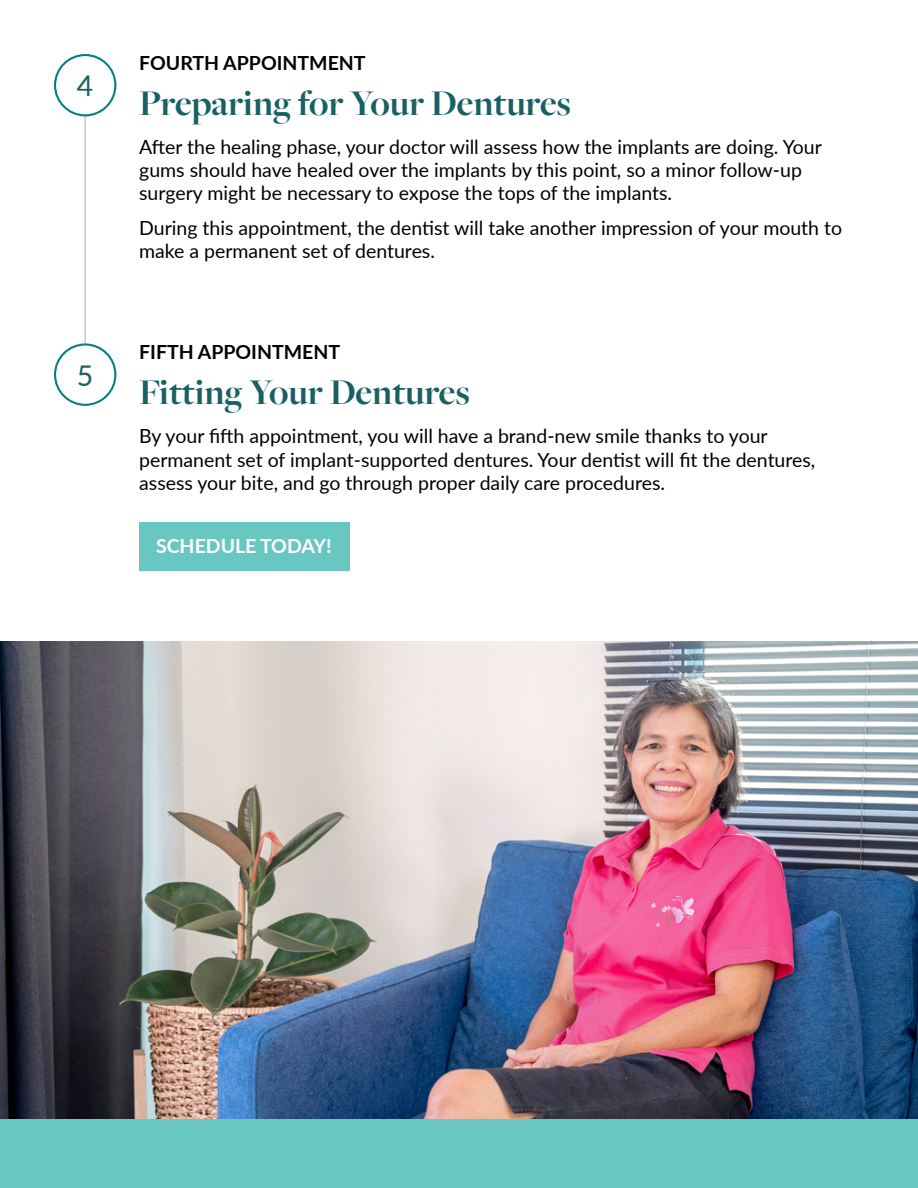
<style>
.page{position:relative;width:918px;height:1188px;background:#fff}
.page>*{position:absolute;margin:0;border:0;box-sizing:border-box;transform-origin:0 0}
.t1{font:700 37.5px "Freight Big Pro";color:#186062}
.t2{font:28.5px "Lato";color:#186062}
.t3{font:19.5px/23.4px "Lato";color:#000}
.t4{font:700 19.5px "Lato";color:#000}
.t5{font:700 19.5px "Lato";color:#fff}
</style>
<div class="page">
<hr style="left:84px;top:78px;width:2px;height:321px;background:#c9c9c9">
<div style="left:0;top:1118px;width:918px;height:70px;background:#69c7c1"></div>
<img style="left:0;top:642px;width:917px;height:476px">
<div style="left:139px;top:522px;width:211px;height:49px;background:#69c7c1"></div>
<div style="left:55px;top:55px;width:60px;height:60px;background:#fff;border-radius:50%"></div>
<div style="left:54px;top:54px;width:62px;height:62px;border:2px solid #028180;border-radius:50%"></div>
<div style="left:55px;top:344px;width:60px;height:61px;background:#fff;border-radius:50%"></div>
<div style="left:54px;top:343px;width:62px;height:63px;border:2px solid #028180;border-radius:50%"></div>
<h2 class="t2" style="left:77px;top:66px;width:18px">4</h2>
<h2 class="t2" style="left:77px;top:355px;width:18px">5</h2>
<p class="t4" style="left:139px;top:48px;width:228px">FOURTH APPOINTMENT</p>
<h1 class="t1" style="left:139px;top:78px;width:433px">Preparing for Your Dentures</h1>
<p class="t3" style="left:139px;top:134px;width:684px">After the healing phase, your doctor will assess how the implants are doing. Your gums should have healed over the implants by this point, so a minor follow-up surgery might be necessary to expose the tops of the implants.</p>
<p class="t3" style="left:139px;top:215px;width:704px">During this appointment, the dentist will take another impression of your mouth to make a permanent set of dentures.</p>
<p class="t4" style="left:139px;top:338px;width:202px">FIFTH APPOINTMENT</p>
<h1 class="t1" style="left:139px;top:368px;width:332px">Fitting Your Dentures</h1>
<p class="t3" style="left:139px;top:424px;width:678px">By your fifth appointment, you will have a brand-new smile thanks to your permanent set of implant-supported dentures. Your dentist will fit the dentures, assess your bite, and go through proper daily care procedures.</p>
<p class="t5" style="left:156px;top:531px;width:177px">SCHEDULE TODAY!</p>
</div>
